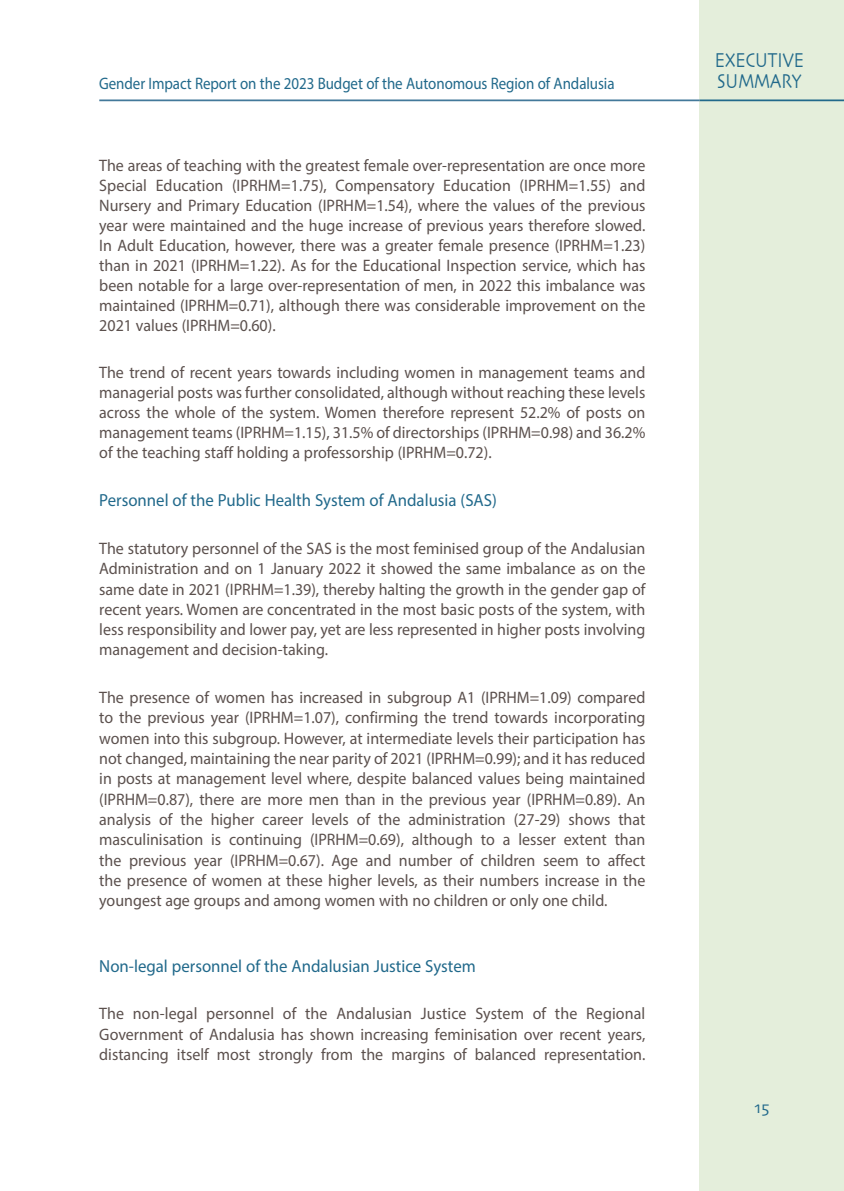
<style>
.page{position:relative;width:844px;height:1191px;background:#fff}
.page>*{position:absolute;margin:0;border:0;box-sizing:border-box;transform-origin:0 0}
.t1{font:21px/21px "Skia";color:#21698b;scale:.8 1}
.t2{font:17.5px "Myriad Pro";color:#21698b;scale:.96 1}
.t3{font:17.5px "Skia";color:#21698b}
.t4{font:16.62px/20.3px "Myriad Pro";color:#5b504d;text-align:justify;scale:.96 1}
.t5{font:16.62px "Myriad Pro";letter-spacing:-.005em;color:#21698b;scale:.9 1}
</style>
<div class="page">
<div style="left:699px;top:0;width:144px;height:1191px;background:#e4eedb"></div>
<hr style="left:699px;top:99px;width:144px;height:2px;background:#21698b">
<hr style="left:99px;top:99px;width:600px;height:2px;background:#43799a">
<p class="t5" style="left:99px;top:73px;width:574px">Gender Impact Report on the 2023 Budget of the Autonomous Region of Andalusia</p>
<p class="t4" style="left:99px;top:155px;width:570px">The areas of teaching with the greatest female over-representation are once more Special Education (IPRHM=1.75), Compensatory Education (IPRHM=1.55) and Nursery and Primary Education (IPRHM=1.54), where the values of the previous year were maintained and the huge increase of previous years therefore slowed.<br>In Adult Education, however, there was a greater female presence (IPRHM=1.23) than in 2021 (IPRHM=1.22). As for the Educational Inspection service, which has been notable for a large over-representation of men, in 2022 this imbalance was maintained (IPRHM=0.71), although there was considerable improvement on the 2021 values (IPRHM=0.60).</p>
<p class="t4" style="left:99px;top:362px;width:570px">The trend of recent years towards including women in management teams and managerial posts was further consolidated, although without reaching these levels across the whole of the system. Women therefore represent 52.2% of posts on management teams (IPRHM=1.15), 31.5% of directorships (IPRHM=0.98) and 36.2% of the teaching staff holding a professorship (IPRHM=0.72).</p>
<p class="t2" style="left:99px;top:489px;width:415px">Personnel of the Public Health System of Andalusia (SAS)</p>
<p class="t4" style="left:99px;top:538px;width:570px">The statutory personnel of the SAS is the most feminised group of the Andalusian Administration and on 1 January 2022 it showed the same imbalance as on the same date in 2021 (IPRHM=1.39), thereby halting the growth in the gender gap of recent years. Women are concentrated in the most basic posts of the system, with less responsibility and lower pay, yet are less represented in higher posts involving management and decision-taking.</p>
<p class="t4" style="left:99px;top:687px;width:570px">The presence of women has increased in subgroup A1 (IPRHM=1.09) compared to the previous year (IPRHM=1.07), confirming the trend towards incorporating women into this subgroup. However, at intermediate levels their participation has not changed, maintaining the near parity of 2021 (IPRHM=0.99); and it has reduced in posts at management level where, despite balanced values being maintained (IPRHM=0.87), there are more men than in the previous year (IPRHM=0.89). An analysis of the higher career levels of the administration (27-29) shows that masculinisation is continuing (IPRHM=0.69), although to a lesser extent than the previous year (IPRHM=0.67). Age and number of children seem to affect the presence of women at these higher levels, as their numbers increase in the youngest age groups and among women with no children or only one child.</p>
<p class="t2" style="left:99px;top:955px;width:393px">Non-legal personnel of the Andalusian Justice System</p>
<p class="t4" style="left:99px;top:1003px;width:570px">The non-legal personnel of the Andalusian Justice System of the Regional Government of Andalusia has shown increasing feminisation over recent years, distancing itself most strongly from the margins of balanced representation.</p>
<p class="t1" style="left:714px;top:51px;width:113px">EXECUTIVE<br>SUMMARY</p>
<p class="t3" style="left:754px;top:1097px;width:17px">15</p>
</div>
